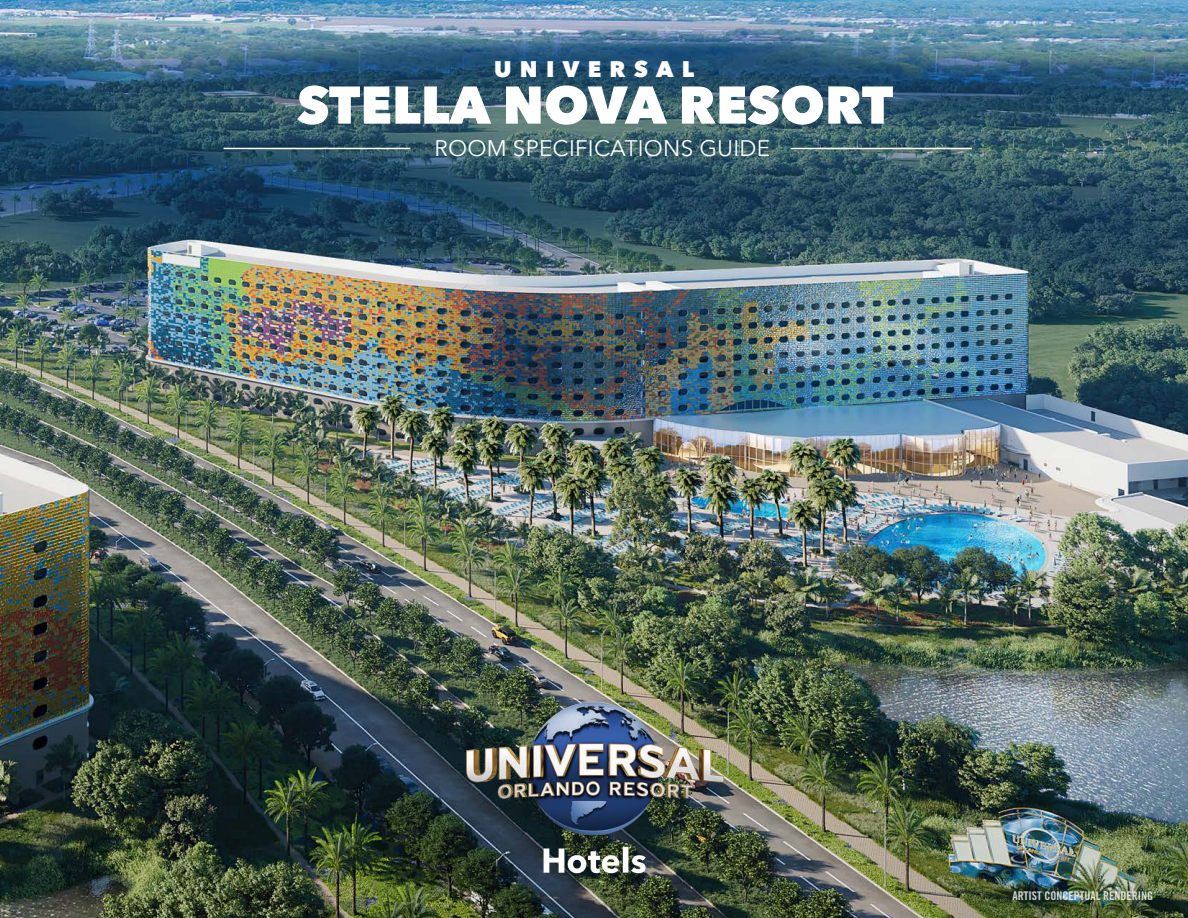
<style>
.page{position:relative;width:1188px;height:918px;background:#fff}
.page>*{position:absolute;margin:0;border:0;box-sizing:border-box;transform-origin:0 0}
.t1{font:800 52.5px "Avenir Next";color:#fff}
.t2{font:22.5px "Avenir Next";letter-spacing:.01em;color:#fff}
.t3{font:800 22.5px "Avenir Next";letter-spacing:.37em;color:#fff}
.t4{font:12px "Trade Gothic LT Std Bd Cn 20";color:#fff}
</style>
<div class="page">
<img style="left:0;top:0;width:1188px;height:918px">
<img style="left:428px;top:659px;width:324px;height:234px">
<hr style="left:224px;top:148px;width:186px;height:1px;background:#fff">
<hr style="left:791px;top:148px;width:181px;height:1px;background:#fff">
<p class="t3" style="left:494px;top:55px;width:202px">UNIVERSAL</p>
<p class="t1" style="left:297px;top:73px;width:598px">STELLA NOVA RESORT</p>
<p class="t2" style="left:434px;top:129px;width:337px">ROOM SPECIFICATIONS GUIDE</p>
<p class="t4" style="left:1012px;top:888px;width:142px">ARTIST CONCEPTUAL RENDERING</p>
</div>
